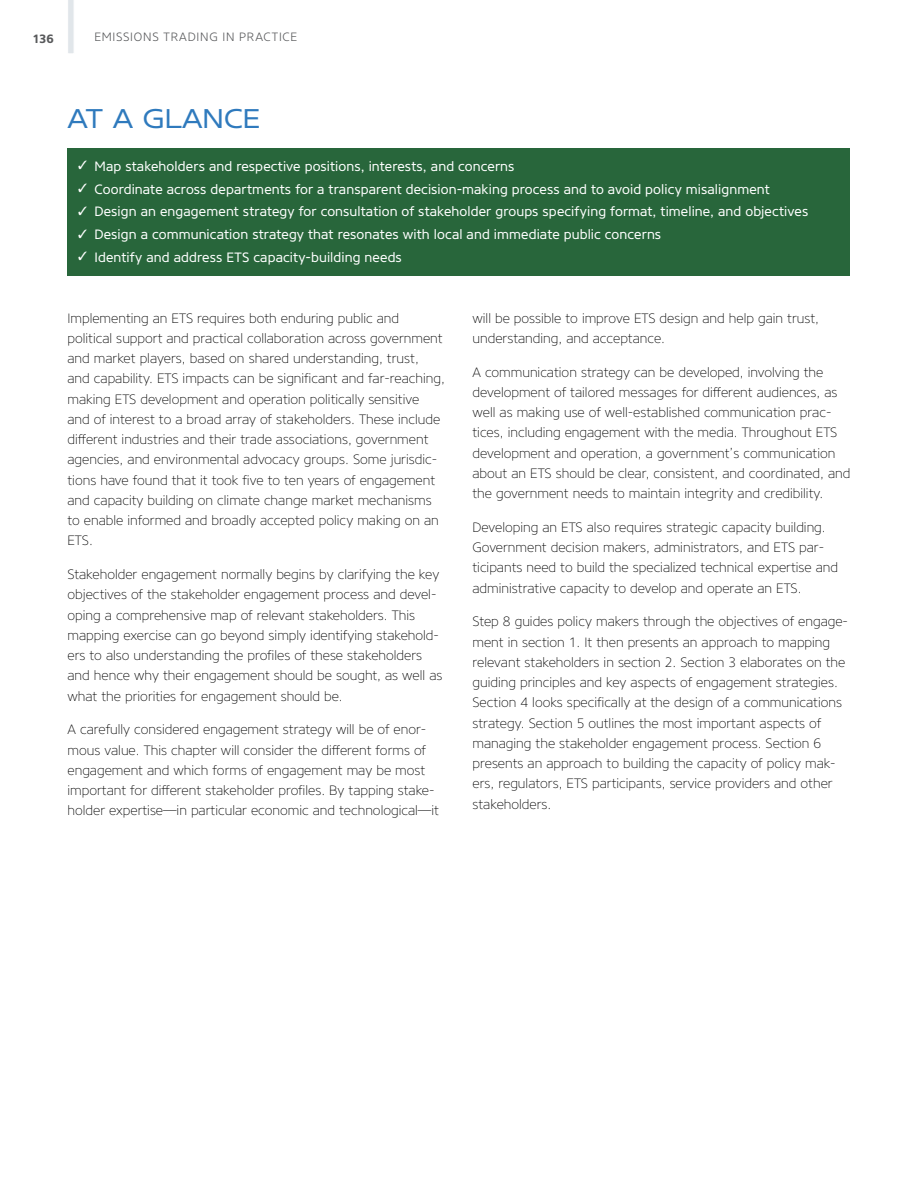
<style>
.page{position:relative;width:918px;height:1188px;background:#fff}
.page>*{position:absolute;margin:0;border:0;box-sizing:border-box;transform-origin:0 0}
.Subhead_1{font:27px "Core Sans N43 Ex";color:#2f7abd}
.Body{font:200 13.5px/20.2px "Core Sans N25";color:#000}
.t1{font:13.5px "Core Sans N45";letter-spacing:.01em;color:#fff}
.t2{font:300 12px "Core Sans N35";letter-spacing:.065em;color:#58595b}
.t3{font:700 12px "Core Sans N65";color:#58595b}
</style>
<div class="page">
<svg style="left:68px;top:0;width:6px;height:53px"></svg>
<div style="left:68px;top:148px;width:782px;height:127px;background:#28663b"></div>
<p class="t3" style="left:32px;top:31px;width:23px">136</p>
<p class="t2" style="left:94px;top:29px;width:204px">EMISSIONS TRADING IN PRACTICE</p>
<p class="Subhead_1" style="left:68px;top:101px;width:194px">AT A GLANCE</p>
<p class="t1" style="left:78px;top:157px;width:438px">✓ Map stakeholders and respective positions, interests, and concerns</p>
<p class="t1" style="left:78px;top:180px;width:693px">✓ Coordinate across departments for a transparent decision-making process and to avoid policy misalignment</p>
<p class="t1" style="left:78px;top:203px;width:732px">✓ Design an engagement strategy for consultation of stakeholder groups specifying format, timeline, and objectives</p>
<p class="t1" style="left:78px;top:226px;width:584px">✓ Design a communication strategy that resonates with local and immediate public concerns</p>
<p class="t1" style="left:78px;top:248px;width:325px">✓ Identify and address ETS capacity-building needs</p>
<p class="Body" style="left:68px;top:308px;width:379px">Implementing an ETS requires both enduring public and political support and practical collaboration across government and market players, based on shared understanding, trust,<br>and capability. ETS impacts can be significant and far-reaching, making ETS development and operation politically sensitive<br>and of interest to a broad array of stakeholders. These include different industries and their trade associations, government agencies, and environmental advocacy groups. Some jurisdic&shy;tions have found that it took five to ten years of engagement and capacity building on climate change market mechanisms to enable informed and broadly accepted policy making on an ETS.</p>
<p class="Body" style="left:68px;top:564px;width:377px">Stakeholder engagement normally begins by clarifying the key objectives of the stakeholder engagement process and devel&shy;oping a comprehensive map of relevant stakeholders. This mapping exercise can go beyond simply identifying stakehold&shy;ers to also understanding the profiles of these stakeholders and hence why their engagement should be sought, as well as what the priorities for engagement should be.</p>
<p class="Body" style="left:68px;top:720px;width:373px">A carefully considered engagement strategy will be of enor&shy;mous value. This chapter will consider the different forms of engagement and which forms of engagement may be most important for different stakeholder profiles. By tapping stake&shy;holder expertise—in particular economic and technological—it</p>
<p class="Body" style="left:472px;top:308px;width:348px">will be possible to improve ETS design and help gain trust, understanding, and acceptance.</p>
<p class="Body" style="left:472px;top:362px;width:379px">A communication strategy can be developed, involving the development of tailored messages for different audiences, as well as making use of well-established communication prac&shy;tices, including engagement with the media. Throughout ETS development and operation, a government’s communication about an ETS should be clear, consistent, and coordinated, and the government needs to maintain integrity and credibility.</p>
<p class="Body" style="left:472px;top:517px;width:367px">Developing an ETS also requires strategic capacity building.<br>Government decision makers, administrators, and ETS par&shy;ticipants need to build the specialized technical expertise and administrative capacity to develop and operate an ETS.</p>
<p class="Body" style="left:472px;top:612px;width:377px">Step 8 guides policy makers through the objectives of engage&shy;ment in section 1. It then presents an approach to mapping relevant stakeholders in section 2. Section 3 elaborates on the guiding principles and key aspects of engagement strategies.<br>Section 4 looks specifically at the design of a communications strategy. Section 5 outlines the most important aspects of managing the stakeholder engagement process. Section 6 presents an approach to building the capacity of policy mak&shy;ers, regulators, ETS participants, service providers and other stakeholders.</p>
</div>
